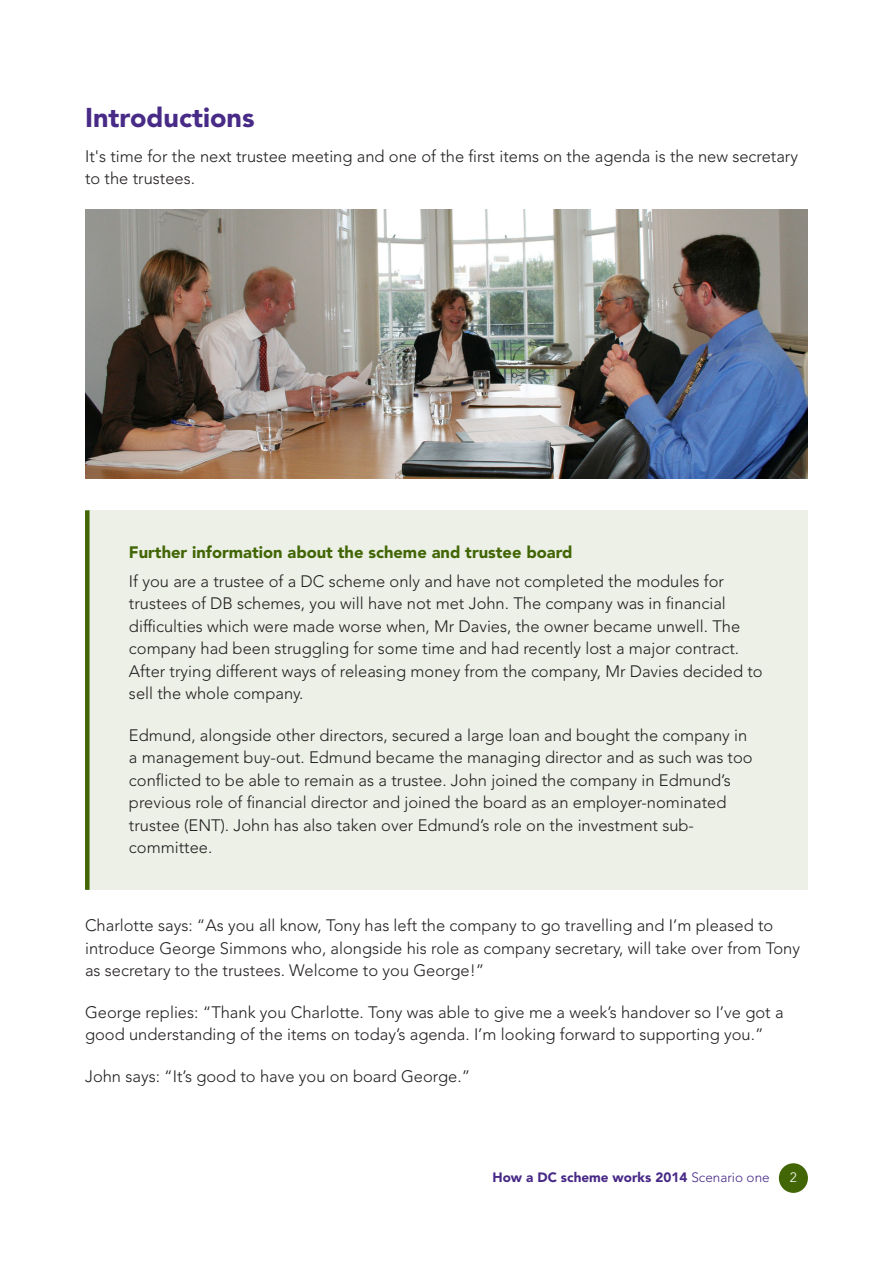
<style>
.page{position:relative;width:893px;height:1263px;background:#fff}
.page>*{position:absolute;margin:0;border:0;box-sizing:border-box;transform-origin:0 0}
.heading_2{font:900 27px "Avenir LT Std";color:#482a87}
.body_text{font:300 16.5px/22.5px "Avenir LT Std";color:#231f20}
.heading_4{font:900 16.5px "Avenir LT Std";color:#426605}
.t1{font:900 13.5px "Avenir LT Std";color:#482a87}
.t2{font:300 13.5px "Avenir LT Std";color:#fff}
.s1{font-weight:300}
</style>
<div class="page">
<div style="left:779px;top:1163px;width:29px;height:30px;background:#426605;border-radius:50%"></div>
<div style="left:87px;top:510px;width:721px;height:380px;background:#ecf0e6"></div>
<div style="left:85px;top:510px;width:5px;height:380px;background:#426605"></div>
<img style="left:85px;top:209px;width:723px;height:269px">
<p class="heading_2" style="left:85px;top:101px;width:171px">Introductions</p>
<p class="body_text" style="left:85px;top:145px;width:714px">It's time for the next trustee meeting and one of the first items on the agenda is the new secretary to the trustees.</p>
<p class="heading_4" style="left:129px;top:542px;width:445px">Further information about the scheme and trustee board</p>
<p class="body_text" style="left:129px;top:570px;width:635px">If you are a trustee of a DC scheme only and have not completed the modules for trustees of DB schemes, you will have not met John. The company was in financial difficulties which were made worse when, Mr Davies, the owner became unwell. The company had been struggling for some time and had recently lost a major contract.<br>After trying different ways of releasing money from the company, Mr Davies decided to sell the whole company.</p>
<p class="body_text" style="left:129px;top:724px;width:625px">Edmund, alongside other directors, secured a large loan and bought the company in a management buy-out. Edmund became the managing director and as such was too conflicted to be able to remain as a trustee. John joined the company in Edmund’s previous role of financial director and joined the board as an employer-nominated trustee (ENT). John has also taken over Edmund’s role on the investment sub&shy;committee.</p>
<p class="body_text" style="left:85px;top:914px;width:716px">Charlotte says: “As you all know, Tony has left the company to go travelling and I’m pleased to introduce George Simmons who, alongside his role as company secretary, will take over from Tony as secretary to the trustees. Welcome to you George!”</p>
<p class="body_text" style="left:85px;top:1001px;width:700px">George replies: “Thank you Charlotte. Tony was able to give me a week’s handover so I’ve got a good understanding of the items on today’s agenda. I’m looking forward to supporting you.”</p>
<p class="body_text" style="left:85px;top:1065px;width:387px">John says: “It’s good to have you on board George.”</p>
<p class="t1" style="left:492px;top:1169px;width:279px">How a DC scheme works 2014 <span class="s1">Scenario one</span></p>
<p class="t2" style="left:790px;top:1170px;width:9px">2</p>
</div>
